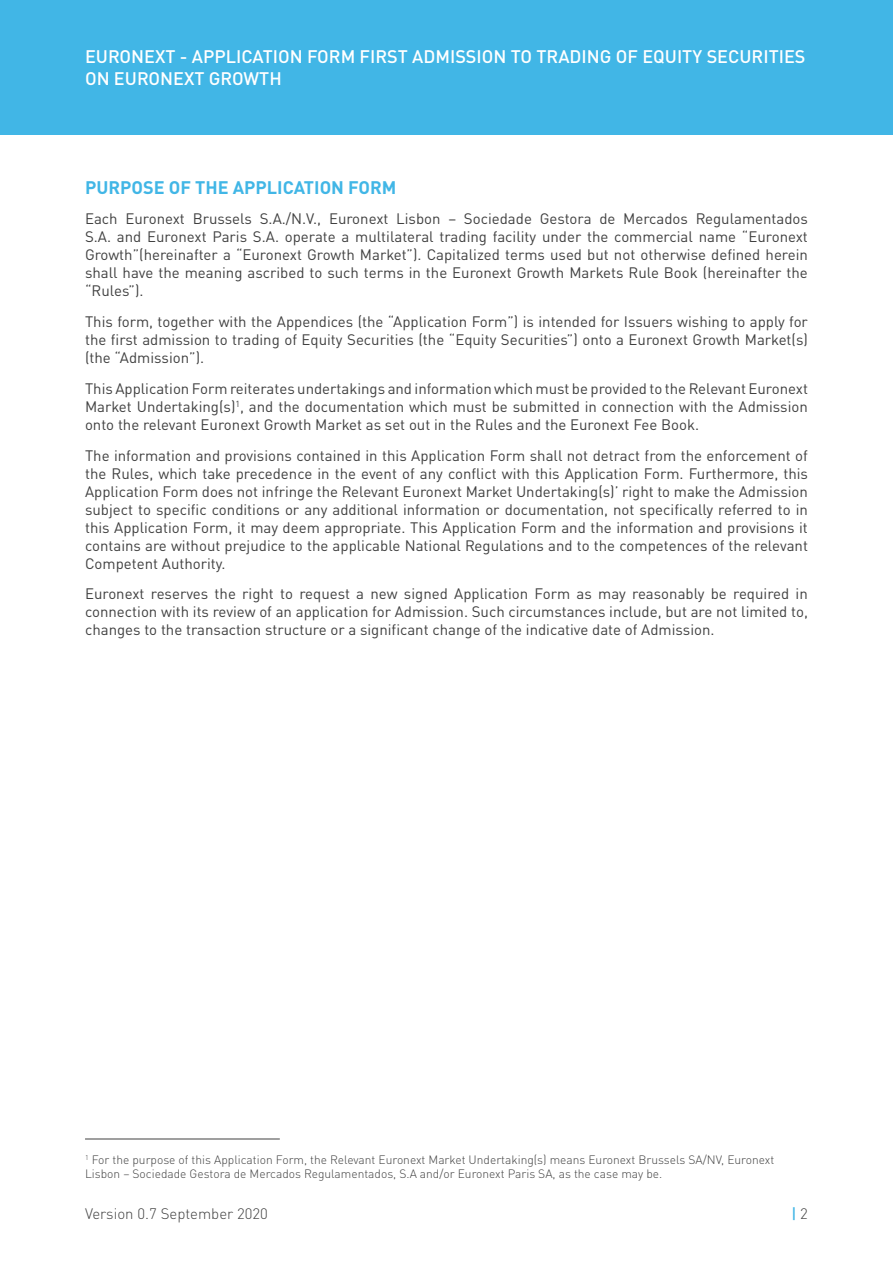
<style>
.page{position:relative;width:893px;height:1263px;background:#fff}
.page>*{position:absolute;margin:0;border:0;box-sizing:border-box;transform-origin:0 0}
.t1{font:500 18px/21.6px "DIN Pro";color:#fff}
.t2{font:700 18px "DIN Pro";color:#41b6e6}
.t3{font:15px/18px "DIN Pro";color:#404040;text-align:justify}
.t4{font:300 15px "DIN Pro";color:#404040}
.t5{font:500 15px "DIN Pro";color:#41b6e6}
.t6{font:300 12px/14.4px "DIN Pro";color:#404040}
.s1{font-weight:300;color:#404040}
</style>
<div class="page">
<div style="left:0;top:0;width:893px;height:135px;background:#41b6e6"></div>
<hr style="left:85px;top:1138px;width:195px;height:1px;background:#404040">
<p class="t1" style="left:85px;top:44px;width:722px">EURONEXT - APPLICATION FORM FIRST ADMISSION TO TRADING OF EQUITY SECURITIES<br>ON EURONEXT GROWTH</p>
<p class="t2" style="left:85px;top:172px;width:313px">PURPOSE OF THE APPLICATION FORM</p>
<p class="t3" style="left:85px;top:208px;width:724px">Each Euronext Brussels S.A./N.V., Euronext Lisbon – Sociedade Gestora de Mercados Regulamentados S.A. and Euronext Paris S.A. operate a multilateral trading facility under the commercial name “Euronext Growth”(hereinafter a “Euronext Growth Market”). Capitalized terms used but not otherwise defined herein shall have the meaning ascribed to such terms in the Euronext Growth Markets Rule Book (hereinafter the “Rules”).</p>
<p class="t3" style="left:85px;top:311px;width:724px">This form, together with the Appendices (the “Application Form”) is intended for Issuers wishing to apply for the first admission to trading of Equity Securities (the “Equity Securities”) onto a Euronext Growth Market(s) (the “Admission”).</p>
<p class="t3" style="left:85px;top:378px;width:724px">This Application Form reiterates undertakings and information which must be provided to the Relevant Euronext Market Undertaking(s)<sup>1</sup>, and the documentation which must be submitted in connection with the Admission onto the relevant Euronext Growth Market as set out in the Rules and the Euronext Fee Book.</p>
<p class="t3" style="left:85px;top:445px;width:724px">The information and provisions contained in this Application Form shall not detract from the enforcement of the Rules, which take precedence in the event of any conflict with this Application Form. Furthermore, this Application Form does not infringe the Relevant Euronext Market Undertaking(s)’ right to make the Admission subject to specific conditions or any additional information or documentation, not specifically referred to in this Application Form, it may deem appropriate. This Application Form and the information and provisions it contains are without prejudice to the applicable National Regulations and to the competences of the relevant Competent Authority.</p>
<p class="t3" style="left:85px;top:583px;width:724px">Euronext reserves the right to request a new signed Application Form as may reasonably be required in connection with its review of an application for Admission. Such circumstances include, but are not limited to, changes to the transaction structure or a significant change of the indicative date of Admission.</p>
<p class="t6" style="left:85px;top:1151px;width:691px"><sup>1</sup> For the purpose of this Application Form, the Relevant Euronext Market Undertaking(s) means Euronext Brussels SA/NV, Euronext<br>Lisbon – Sociedade Gestora de Mercados Regulamentados, S.A and/or Euronext Paris SA, as the case may be.</p>
<p class="t4" style="left:85px;top:1202px;width:184px">Version 0.7 September 2020</p>
<p class="t5" style="left:791px;top:1202px;width:18px">| <span class="s1">2</span></p>
</div>
